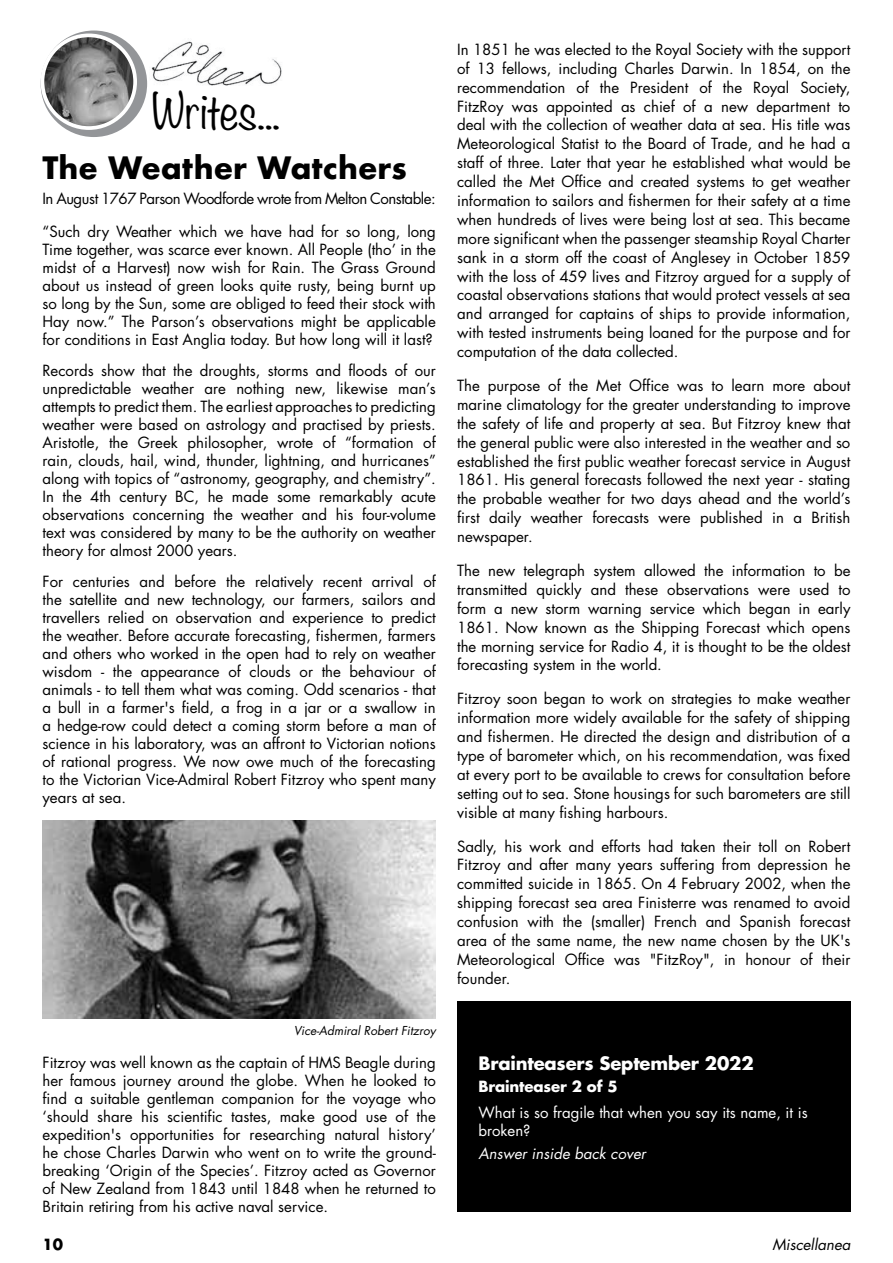
<style>
.page{position:relative;width:893px;height:1263px;background:#fff}
.page>*{position:absolute;margin:0;border:0;box-sizing:border-box;transform-origin:0 0}
.t1{font:300 45px "Noteworthy";letter-spacing:-.02em;color:#000}
.t2{font:700 30px "Futura";color:#000}
.t3{font:700 18px "Futura Std";letter-spacing:-.01em;color:#fff}
.t4{font:15px/18.9px "Futura Std";color:#000;text-align:justify}
.t5{font:15px "Futura Std";letter-spacing:-.03em;color:#000}
.t6{font:15px/18px "Futura Std";color:#fff}
.t7{font:italic 15px "Futura Std";color:#fff}
.t8{font:700 15px "Futura Std";letter-spacing:-.01em;color:#fff}
.t9{font:italic 15px "Futura Std";color:#000}
.t10{font:700 15px "Futura Std";color:#000}
.t11{font:italic 12px "Futura Std";color:#000}
</style>
<div class="page">
<img style="left:151px;top:41px;width:131px;height:45px">
<div style="left:41px;top:31px;width:106px;height:106px;background:#939598;border-radius:50%"></div>
<svg style="left:41px;top:34px;width:96px;height:96px"></svg>
<img style="left:44px;top:37px;width:89px;height:89px;border-radius:44px">
<img style="left:43px;top:820px;width:393px;height:198px">
<div style="left:457px;top:1001px;width:394px;height:211px;background:#000"></div>
<h1 class="t1" style="left:151px;top:72px;width:130px">Writes...</h1>
<h2 class="t2" style="left:43px;top:146px;width:366px">The Weather Watchers</h2>
<p class="t5" style="left:43px;top:188px;width:395px">In August 1767 Parson Woodforde wrote from Melton Constable:</p>
<p class="t4" style="left:43px;top:222px;width:395px;line-height:18px">“Such dry Weather which we have had for so long, long Time together, was scarce ever known. All People (tho’ in the midst of a Harvest) now wish for Rain. The Grass Ground about us instead of green looks quite rusty, being burnt up so long by the Sun, some are obliged to feed their stock with Hay now.” The Parson’s observations might be applicable for conditions in East Anglia today. But how long will it last?</p>
<p class="t4" style="left:43px;top:361px;width:395px;line-height:18px">Records show that the droughts, storms and floods of our unpredictable weather are nothing new, likewise man’s attempts to predict them. The earliest approaches to predicting weather were based on astrology and practised by priests.<br>Aristotle, the Greek philosopher, wrote of “formation of rain, clouds, hail, wind, thunder, lightning, and hurricanes” along with topics of “astronomy, geography, and chemistry”.<br>In the 4th century BC, he made some remarkably acute observations concerning the weather and his four-volume text was considered by many to be the authority on weather theory for almost 2000 years.</p>
<p class="t4" style="left:43px;top:572px;width:395px;line-height:18px">For centuries and before the relatively recent arrival of the satellite and new technology, our farmers, sailors and travellers relied on observation and experience to predict the weather. Before accurate forecasting, fishermen, farmers and others who worked in the open had to rely on weather wisdom - the appearance of clouds or the behaviour of animals - to tell them what was coming. Odd scenarios - that a bull in a farmer's field, a frog in a jar or a swallow in a hedge-row could detect a coming storm before a man of science in his laboratory, was an affront to Victorian notions of rational progress. We now owe much of the forecasting to the Victorian Vice-Admiral Robert Fitzroy who spent many years at sea.</p>
<p class="t11" style="left:294px;top:1022px;width:144px">Vice-Admiral Robert Fitzroy</p>
<p class="t4" style="left:43px;top:1053px;width:395px;line-height:18px">Fitzroy was well known as the captain of HMS Beagle during her famous journey around the globe. When he looked to find a suitable gentleman companion for the voyage who ‘should share his scientific tastes, make good use of the expedition's opportunities for researching natural history’ he chose Charles Darwin who went on to write the ground&shy;breaking ‘Origin of the Species’. Fitzroy acted as Governor of New Zealand from 1843 until 1848 when he returned to Britain retiring from his active naval service.</p>
<p class="t4" style="left:457px;top:40px;width:395px">In 1851 he was elected to the Royal Society with the support of 13 fellows, including Charles Darwin. In 1854, on the recommendation of the President of the Royal Society, FitzRoy was appointed as chief of a new department to deal with the collection of weather data at sea. His title was Meteorological Statist to the Board of Trade, and he had a staff of three. Later that year he established what would be called the Met Office and created systems to get weather information to sailors and fishermen for their safety at a time when hundreds of lives were being lost at sea. This became more significant when the passenger steamship Royal Charter sank in a storm off the coast of Anglesey in October 1859 with the loss of 459 lives and Fitzroy argued for a supply of coastal observations stations that would protect vessels at sea and arranged for captains of ships to provide information, with tested instruments being loaned for the purpose and for computation of the data collected.</p>
<p class="t4" style="left:457px;top:376px;width:395px">The purpose of the Met Office was to learn more about marine climatology for the greater understanding to improve the safety of life and property at sea. But Fitzroy knew that the general public were also interested in the weather and so established the first public weather forecast service in August 1861. His general forecasts followed the next year - stating the probable weather for two days ahead and the world’s first daily weather forecasts were published in a British newspaper.</p>
<p class="t4" style="left:457px;top:561px;width:395px">The new telegraph system allowed the information to be transmitted quickly and these observations were used to form a new storm warning service which began in early 1861. Now known as the Shipping Forecast which opens the morning service for Radio 4, it is thought to be the oldest forecasting system in the world.</p>
<p class="t4" style="left:457px;top:689px;width:395px">Fitzroy soon began to work on strategies to make weather information more widely available for the safety of shipping and fishermen. He directed the design and distribution of a type of barometer which, on his recommendation, was fixed at every port to be available to crews for consultation before setting out to sea. Stone housings for such barometers are still visible at many fishing harbours.</p>
<p class="t4" style="left:457px;top:837px;width:395px">Sadly, his work and efforts had taken their toll on Robert Fitzroy and after many years suffering from depression he committed suicide in 1865. On 4 February 2002, when the shipping forecast sea area Finisterre was renamed to avoid confusion with the (smaller) French and Spanish forecast area of the same name, the new name chosen by the UK's Meteorological Office was "FitzRoy", in honour of their founder.</p>
<p class="t3" style="left:478px;top:1051px;width:277px">Brainteasers September 2022</p>
<p class="t8" style="left:478px;top:1076px;width:141px">Brainteaser 2 of 5</p>
<p class="t6" style="left:478px;top:1104px;width:331px">What is so fragile that when you say its name, it is broken?</p>
<p class="t7" style="left:478px;top:1143px;width:169px">Answer inside back cover</p>
<p class="t10" style="left:43px;top:1234px;width:22px">10</p>
<p class="t9" style="left:772px;top:1235px;width:80px">Miscellanea</p>
</div>
